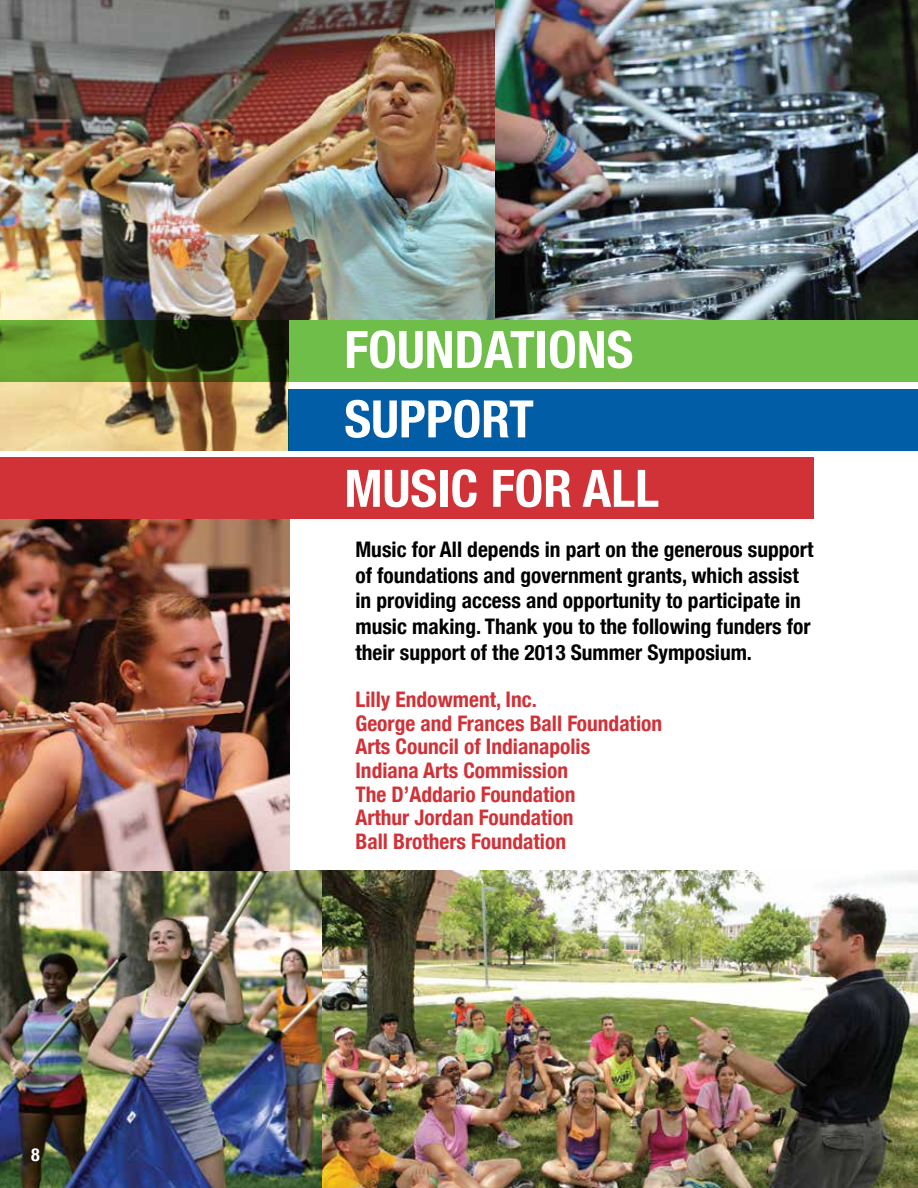
<style>
.page{position:relative;width:918px;height:1188px;background:#fff}
.page>*{position:absolute;margin:0;border:0;box-sizing:border-box;transform-origin:0 0}
.t1{font:700 condensed 51.6px/69.4px "Helvetica Neue";color:#fff}
.t2{font:700 condensed 21.45px/25.8px "Helvetica Neue";color:#000}
.t3{font:700 condensed 21.45px/23.5px "Helvetica Neue";color:#d13238}
.t4{font:700 condensed 18px "Helvetica Neue";color:#fff}
</style>
<div class="page">
<img style="left:495px;top:0;width:423px;height:320px">
<img style="left:0;top:0;width:495px;height:451px">
<div style="left:289px;top:320px;width:629px;height:586px;background:#fff"></div>
<svg style="left:0;top:320px;width:918px;height:62px;background:#5fa03b"></svg>
<div style="left:288px;top:389px;width:630px;height:62px;background:#005da6"></div>
<div style="left:0;top:457px;width:813px;height:62px;background:#d13238"></div>
<img style="left:0;top:870px;width:918px;height:318px">
<img style="left:0;top:519px;width:289px;height:351px">
<p class="t4" style="left:31px;top:1139px;width:10px">8</p>
<h1 class="t1" style="left:344px;top:311px;width:316px">FOUNDATIONS<br>SUPPORT<br>MUSIC FOR ALL</h1>
<p class="t2" style="left:355px;top:535px;width:459px">Music for All depends in part on the generous support of foundations and government grants, which assist in providing access and opportunity to participate in music making. Thank you to the following funders for their support of the 2013 Summer Symposium.</p>
<p class="t3" style="left:355px;top:686px;width:308px">Lilly Endowment, Inc.<br>George and Frances Ball Foundation<br>Arts Council of Indianapolis<br>Indiana Arts Commission<br>The D’Addario Foundation<br>Arthur Jordan Foundation<br>Ball Brothers Foundation</p>
</div>
